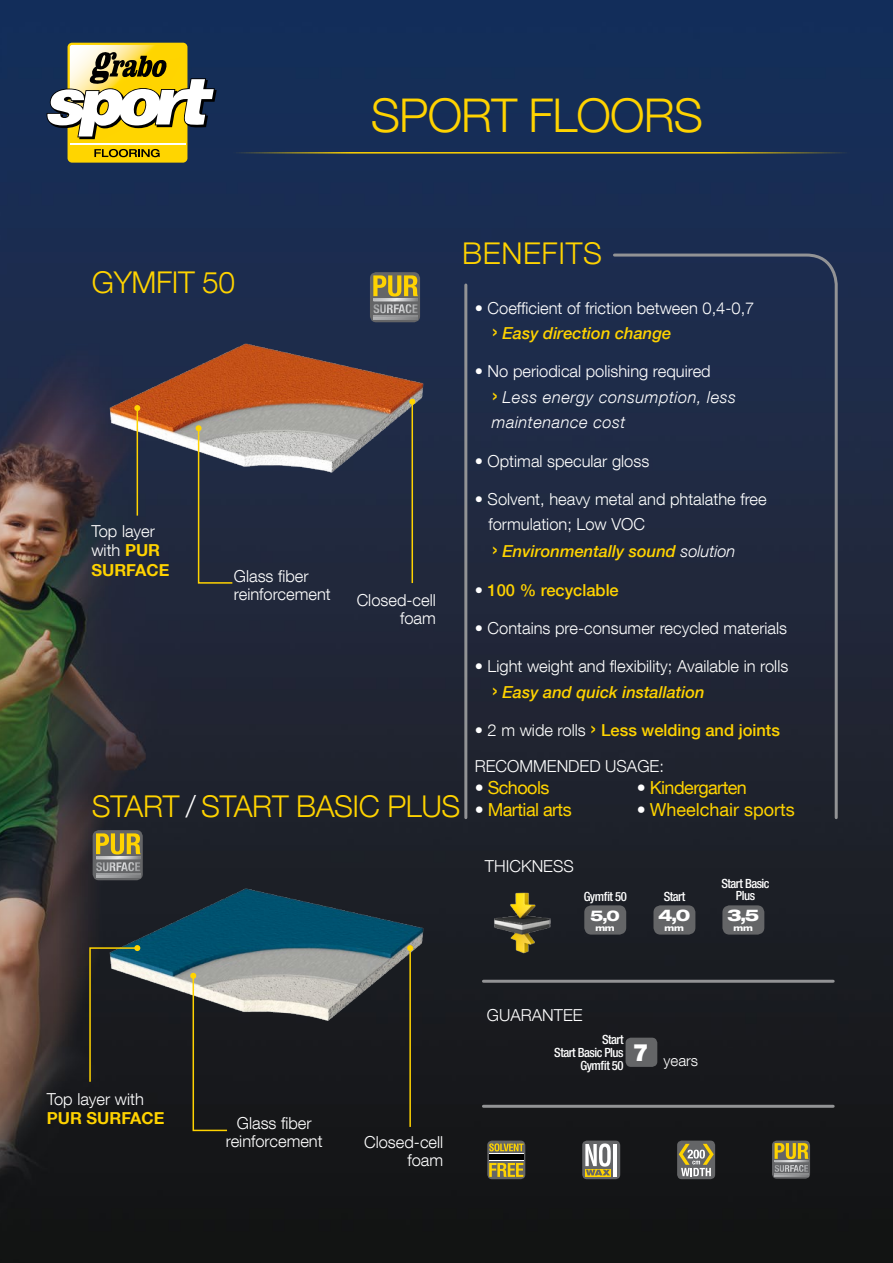
<style>
.page{position:relative;width:893px;height:1263px;background:#fff}
.page>*{position:absolute;margin:0;border:0;box-sizing:border-box;transform-origin:0 0}
.t1{font:300 46.5px "Helvetica Neue LT Com";letter-spacing:-.02em;color:#ffd300}
.t2{font:300 30px "Helvetica Neue LT Com";letter-spacing:-.015em;color:#ffd300}
.t3{font:300 30px "Helvetica Neue LT Com";letter-spacing:.02em;color:#ffd300}
.t4{font:18px "Helvetica Neue LT Com";letter-spacing:-.03em;color:#ffd300}
.t5{font:18px "Helvetica Neue LT Com";color:#ffd300}
.t6{font:300 16.5px/18px "Helvetica Neue LT Com";color:#fff}
.t7{font:italic 300 16.5px/25.5px "Helvetica Neue LT Com";letter-spacing:.03em;color:#fff}
.t8{font:italic 500 16.5px "Helvetica Neue LT Com";color:#ffd300}
.t9{font:500 16.5px "Helvetica Neue LT Com";color:#ffd300}
.t10{font:700 16.5px "Helvetica Neue LT Com";color:#ffd300}
.t11{font:800 expanded 16.35px "Helvetica Neue LT Com";color:#fff}
.t12{font:300 15.15px "Helvetica Neue LT Com";color:#fff}
.t13{font:800 expanded 15px "Helvetica Neue LT Com";color:#fff}
.t14{font:500 condensed 12.75px/12.9px "Helvetica Neue LT Com";letter-spacing:-.04em;color:#fff;text-align:right}
.t15{font:800 expanded 8.4px "Helvetica Neue LT Com";color:#fff}
.s1{font-weight:700;color:#ffd300}
.s2{color:#fff}
.s3{font-weight:400;font-size:24px;color:#ffd300}
.s4{font-weight:500;font-style:italic;color:#ffd300}
.s5{font-style:normal}
.s6{font-weight:400;font-style:normal;font-size:24px;color:#ffd300}
.s7{font-weight:400;font-style:normal;font-size:24px}
.s8{font-weight:300;color:#fff}
.s9{font-weight:500;color:#ffd300}
</style>
<div class="page">
<img style="left:0;top:0;width:893px;height:1263px">
<svg style="left:93px;top:830px;width:50px;height:50px"></svg>
<svg style="left:96px;top:862px;width:44px;height:1px"></svg>
<svg style="left:96px;top:833px;width:45px;height:21px"></svg>
<svg style="left:96px;top:856px;width:44px;height:2px"></svg>
<svg style="left:96px;top:859px;width:44px;height:1px"></svg>
<div style="left:722px;top:905px;width:42px;height:29px;background:#646567;border-radius:7px"></div>
<div style="left:68px;top:43px;width:119px;height:120px;background:#ffd400;border-radius:5px"></div>
<svg style="left:46px;top:45px;width:171px;height:115px"></svg>
<hr style="left:220px;top:152px;width:652px;height:2px;background:#ffd300">
<hr style="left:464px;top:285px;width:3px;height:533px;background:#929395">
<svg style="left:611px;top:252px;width:228px;height:569px;background:#212a40"></svg>
<img style="left:79px;top:863px;width:374px;height:225px">
<img style="left:79px;top:319px;width:374px;height:224px">
<hr style="left:412px;top:402px;width:1px;height:181px;background:#ffd300">
<svg style="left:409px;top:399px;width:6px;height:6px"></svg>
<hr style="left:409px;top:948px;width:2px;height:179px;background:#ffd300">
<svg style="left:407px;top:945px;width:6px;height:6px"></svg>
<hr style="left:137px;top:408px;width:1px;height:108px;background:#ffd300">
<svg style="left:134px;top:405px;width:6px;height:6px"></svg>
<svg style="left:370px;top:272px;width:50px;height:50px"></svg>
<svg style="left:373px;top:304px;width:45px;height:9px"></svg>
<svg style="left:373px;top:275px;width:45px;height:21px"></svg>
<svg style="left:373px;top:317px;width:45px;height:2px"></svg>
<hr style="left:373px;top:316px;width:45px;height:1px;background:#949597">
<svg style="left:373px;top:298px;width:45px;height:2px"></svg>
<svg style="left:373px;top:301px;width:45px;height:1px"></svg>
<svg style="left:772px;top:1140px;width:38px;height:39px"></svg>
<svg style="left:775px;top:1165px;width:33px;height:7px"></svg>
<svg style="left:775px;top:1143px;width:34px;height:16px"></svg>
<svg style="left:774px;top:1175px;width:34px;height:1px"></svg>
<hr style="left:774px;top:1174px;width:34px;height:1px;background:#949597">
<svg style="left:775px;top:1160px;width:33px;height:2px"></svg>
<hr style="left:775px;top:1163px;width:33px;height:1px;background:#68696b">
<div style="left:487px;top:1140px;width:38px;height:39px;background:#646567;border-radius:5px"></div>
<div style="left:489px;top:1153px;width:34px;height:8px;background:#fff"></div>
<hr style="left:489px;top:1154px;width:34px;height:1px;background:#000">
<hr style="left:489px;top:1155px;width:34px;height:1px;background:#000">
<hr style="left:489px;top:1156px;width:34px;height:1px;background:#000">
<hr style="left:489px;top:1157px;width:34px;height:1px;background:#000">
<hr style="left:489px;top:1158px;width:34px;height:1px;background:#000">
<hr style="left:489px;top:1159px;width:34px;height:1px;background:#000">
<svg style="left:489px;top:1143px;width:35px;height:8px"></svg>
<svg style="left:489px;top:1163px;width:34px;height:14px"></svg>
<div style="left:582px;top:1140px;width:38px;height:39px;background:#646567;border-radius:5px"></div>
<svg style="left:585px;top:1175px;width:26px;height:1px"></svg>
<hr style="left:613px;top:1144px;width:4px;height:32px;background:#fff">
<svg style="left:585px;top:1143px;width:26px;height:32px"></svg>
<div style="left:677px;top:1140px;width:38px;height:39px;background:#646567;border-radius:5px"></div>
<svg style="left:679px;top:1144px;width:35px;height:32px"></svg>
<img style="left:493px;top:891px;width:57px;height:62px">
<div style="left:626px;top:1038px;width:31px;height:29px;background:#646567;border-radius:5px"></div>
<div style="left:653px;top:905px;width:42px;height:29px;background:#646567;border-radius:7px"></div>
<div style="left:584px;top:905px;width:42px;height:29px;background:#646567;border-radius:7px"></div>
<hr style="left:483px;top:980px;width:350px;height:3px;background:#929395">
<hr style="left:483px;top:1105px;width:350px;height:3px;background:#929395">
<svg style="left:89px;top:945px;width:51px;height:138px;background:#2c302c"></svg>
<svg style="left:190px;top:973px;width:39px;height:159px;background:#413f36"></svg>
<svg style="left:196px;top:425px;width:38px;height:159px;background:#4c5056"></svg>
<h1 class="t1" style="left:371px;top:87px;width:334px">SPORT FLOORS</h1>
<h2 class="t2" style="left:92px;top:264px;width:145px">GYMFIT 50</h2>
<h2 class="t3" style="left:462px;top:234px;width:141px">BENEFITS</h2>
<p class="t6" style="left:91px;top:521px;width:79px;line-height:19.5px">Top layer with <span class="s1">PUR<br>SURFACE</span></p>
<p class="t6" style="left:234px;top:567px;width:98px">Glass fiber reinforcement</p>
<p class="t6" style="left:357px;top:591px;width:81px;text-align:right">Closed-cell foam</p>
<h2 class="t2" style="left:92px;top:788px;width:370px">START <span class="s2">/</span> START BASIC PLUS</h2>
<p class="t6" style="left:492px;top:295px;width:264px;line-height:25.5px;text-indent:-17px">• Coefficient of friction between 0,4-0,7 <span class="s3">›</span> <span class="s4">Easy direction change</span></p>
<p class="t7" style="left:492px;top:358px;width:246px;text-indent:-17px"><span class="s5">• No periodical polishing required<br></span><span class="s6">›</span> Less energy consumption, less maintenance cost</p>
<p class="t6" style="left:475px;top:451px;width:176px">• Optimal specular gloss</p>
<p class="t6" style="left:488px;top:486px;width:280px;line-height:25.5px;text-indent:-14px">• Solvent, heavy metal and phtalathe free formulation; Low VOC</p>
<p class="t8" style="left:492px;top:542px;width:245px"><span class="s7">›</span> Environmentally sound <span class="s8">solution</span></p>
<p class="t9" style="left:475px;top:580px;width:146px"><span class="s8">•</span> 100 % recyclable</p>
<p class="t6" style="left:475px;top:619px;width:314px">• Contains pre-consumer recycled materials</p>
<p class="t6" style="left:492px;top:653px;width:298px;line-height:25.5px;text-indent:-17px">• Light weight and flexibility; Available in rolls <span class="s3">›</span> <span class="s4">Easy and quick installation</span></p>
<p class="t6" style="left:475px;top:712px;width:307px;line-height:35.7px">• 2 m wide rolls <span class="s3">›</span> <span class="s9">Less welding and joints<br></span>RECOMMENDED USAGE:</p>
<p class="t4" style="left:475px;top:776px;width:76px"><span class="s2">•</span> Schools</p>
<p class="t4" style="left:637px;top:776px;width:112px"><span class="s2">•</span> Kindergarten</p>
<p class="t4" style="left:475px;top:799px;width:98px"><span class="s2">•</span> Martial arts</p>
<p class="t5" style="left:637px;top:799px;width:159px"><span class="s2">•</span> Wheelchair sports</p>
<p class="t6" style="left:485px;top:857px;width:90px">THICKNESS</p>
<p class="t14" style="left:584px;top:889px;width:45px">Gymfit 50</p>
<p class="t13" style="left:590px;top:906px;width:31px">5,0</p>
<p class="t15" style="left:595px;top:922px;width:21px">mm</p>
<p class="t14" style="left:664px;top:889px;width:23px">Start</p>
<p class="t11" style="left:658px;top:904px;width:34px">4,0</p>
<p class="t15" style="left:665px;top:922px;width:21px">mm</p>
<p class="t14" style="left:721px;top:876px;width:50px;text-align:center">Start Basic<br>Plus</p>
<p class="t11" style="left:727px;top:904px;width:34px">3,5</p>
<p class="t15" style="left:734px;top:922px;width:21px">mm</p>
<p class="t6" style="left:47px;top:1089px;width:99px">Top layer with</p>
<p class="t10" style="left:47px;top:1108px;width:119px">PUR SURFACE</p>
<p class="t6" style="left:226px;top:1114px;width:98px;text-align:center">Glass fiber reinforcement</p>
<p class="t6" style="left:364px;top:1133px;width:81px;text-align:right">Closed-cell foam</p>
<p class="t6" style="left:487px;top:1005px;width:97px">GUARANTEE</p>
<p class="t14" style="left:554px;top:1033px;width:71px">Start<br>Start Basic Plus<br>Gymfit 50</p>
<p class="t12" style="left:633px;top:1051px;width:67px"><sup>7</sup> years</p>
</div>
